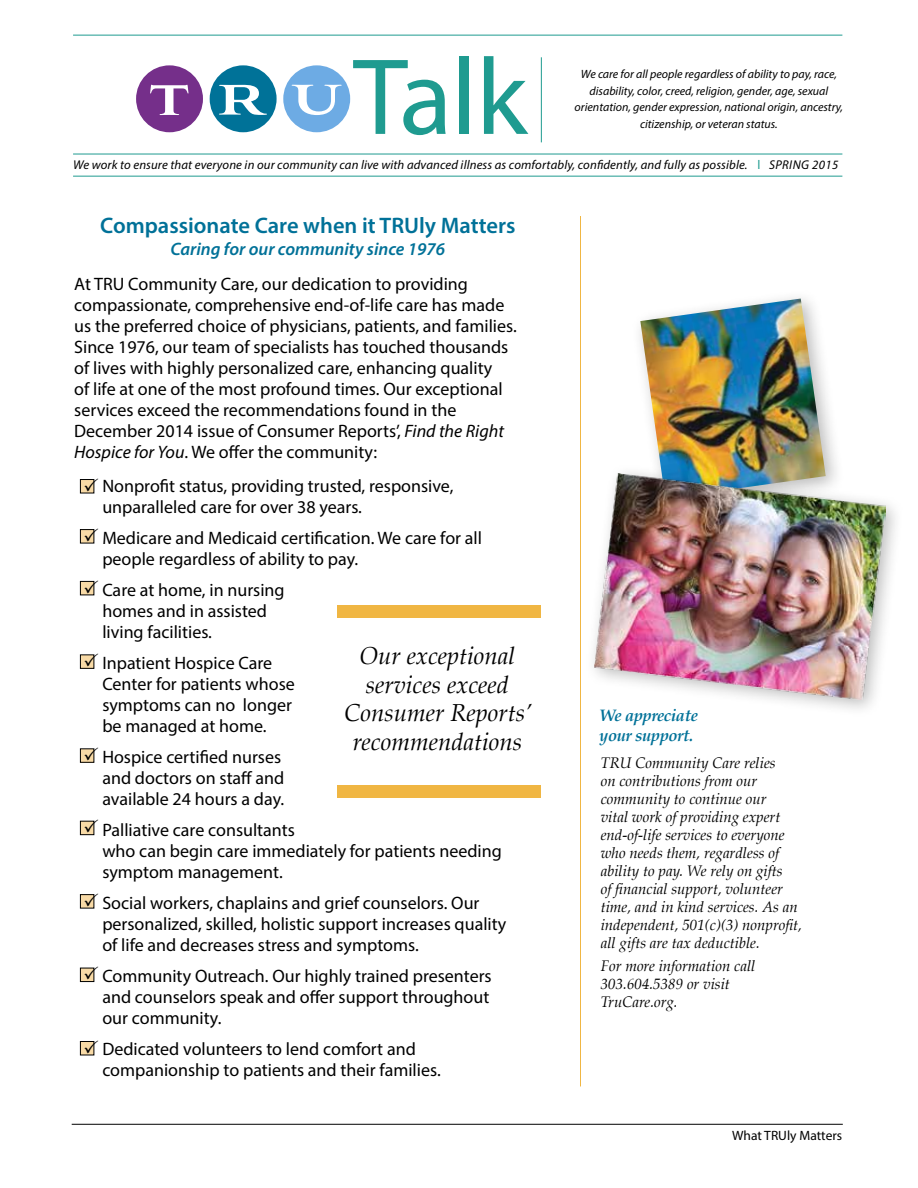
<style>
.page{position:relative;width:918px;height:1188px;background:#fff}
.page>*{position:absolute;margin:0;border:0;box-sizing:border-box;transform-origin:0 0}
.t1{font:109.5px "Myriad Pro";color:#1f9b90}
.t2{font:italic 24px/28.5px "Palatino";color:#000;text-align:center}
.t3{font:600 22.5px "Myriad Pro";color:#007198}
.t4{font:18px/21px "Myriad Pro";color:#000}
.t5{font:italic 600 18px "Myriad Pro";color:#007198}
.t6{font:italic 700 16.5px/19.5px "Palatino";letter-spacing:-.025em;color:#007198}
.t7{font:italic 15px/18px "Palatino";color:#000}
.t8{font:13.5px "Myriad Pro";color:#000}
.t9{font:italic 12.75px "Myriad Pro";letter-spacing:.01em;color:#000}
.t10{font:italic 12px/16.5px "Myriad Pro";color:#000;text-align:center}
.s1{font-style:normal;color:#1f9b90}
.s2{font-style:italic}
</style>
<div class="page">
<hr style="left:72px;top:1124px;width:771px;height:1px;background:#000">
<hr style="left:580px;top:216px;width:1px;height:870px;background:#f0b643">
<div style="left:338px;top:605px;width:203px;height:13px;background:#f0b643"></div>
<div style="left:338px;top:785px;width:203px;height:13px;background:#f0b643"></div>
<div style="left:80px;top:480px;width:14px;height:13px;background:#f8daa6"></div>
<div style="left:80px;top:479px;width:14px;height:14px;border:1px solid #000"></div>
<div style="left:80px;top:530px;width:14px;height:13px;background:#f8daa6"></div>
<div style="left:80px;top:529px;width:14px;height:14px;border:1px solid #000"></div>
<div style="left:80px;top:581px;width:14px;height:14px;background:#f8daa6"></div>
<div style="left:80px;top:581px;width:14px;height:14px;border:1px solid #000"></div>
<div style="left:80px;top:655px;width:14px;height:13px;background:#f8daa6"></div>
<div style="left:80px;top:655px;width:14px;height:14px;border:1px solid #000"></div>
<div style="left:80px;top:749px;width:14px;height:13px;background:#f8daa6"></div>
<div style="left:80px;top:749px;width:14px;height:14px;border:1px solid #000"></div>
<div style="left:80px;top:821px;width:14px;height:14px;background:#f8daa6"></div>
<div style="left:80px;top:821px;width:14px;height:14px;border:1px solid #000"></div>
<div style="left:80px;top:895px;width:14px;height:13px;background:#f8daa6"></div>
<div style="left:80px;top:894px;width:14px;height:14px;border:1px solid #000"></div>
<div style="left:80px;top:968px;width:14px;height:14px;background:#f8daa6"></div>
<div style="left:80px;top:968px;width:14px;height:14px;border:1px solid #000"></div>
<div style="left:80px;top:1041px;width:14px;height:14px;background:#f8daa6"></div>
<div style="left:80px;top:1041px;width:14px;height:14px;border:1px solid #000"></div>
<hr style="left:73px;top:154px;width:769px;height:1px;background:#1f9b90">
<hr style="left:73px;top:176px;width:769px;height:1px;background:#1f9b90">
<hr style="left:73px;top:35px;width:769px;height:1px;background:#1f9b90">
<hr style="left:541px;top:57px;width:1px;height:85px;background:#1f9b90">
<div style="left:283px;top:65px;width:67px;height:67px;background:#6dabe4;border-radius:50%"></div>
<div style="left:210px;top:65px;width:67px;height:67px;background:#007298;border-radius:50%"></div>
<div style="left:136px;top:65px;width:67px;height:67px;background:#752f8a;border-radius:50%"></div>
<svg style="left:150px;top:85px;width:39px;height:30px"></svg>
<svg style="left:219px;top:85px;width:48px;height:30px"></svg>
<svg style="left:292px;top:85px;width:50px;height:30px"></svg>
<img style="left:640px;top:299px;width:186px;height:164px">
<div style="left:585px;top:463px;width:319px;height:255px;background:#000;opacity:.27"></div>
<img style="left:594px;top:473px;width:292px;height:226px">
<svg style="left:85px;top:479px;width:10px;height:12px"></svg>
<svg style="left:85px;top:529px;width:10px;height:12px"></svg>
<svg style="left:85px;top:580px;width:10px;height:13px"></svg>
<svg style="left:85px;top:654px;width:10px;height:12px"></svg>
<svg style="left:85px;top:748px;width:10px;height:12px"></svg>
<svg style="left:85px;top:820px;width:10px;height:13px"></svg>
<svg style="left:85px;top:894px;width:10px;height:12px"></svg>
<svg style="left:85px;top:967px;width:10px;height:13px"></svg>
<svg style="left:85px;top:1041px;width:10px;height:12px"></svg>
<h1 class="t1" style="left:353px;top:30px;width:176px">Talk</h1>
<p class="t10" style="left:575px;top:66px;width:270px">We care for all people regardless of ability to pay, race, disability, color, creed, religion, gender, age, sexual orientation, gender expression, national origin, ancestry, citizenship, or veteran status.</p>
<p class="t9" style="left:73px;top:157px;width:767px">We work to ensure that everyone in our community can live with advanced illness as comfortably, confidently, and fully as possible. <span class="s1">l</span> SPRING 2015</p>
<p class="t3" style="left:100px;top:211px;width:417px">Compassionate Care when it TRUly Matters</p>
<p class="t5" style="left:170px;top:238px;width:276px">Caring for our community since 1976</p>
<p class="t4" style="left:74px;top:273px;width:444px">At TRU Community Care, our dedication to providing compassionate, comprehensive end-of-life care has made us the preferred choice of physicians, patients, and families.<br>Since 1976, our team of specialists has touched thousands of lives with highly personalized care, enhancing quality<br>of life at one of the most profound times. Our exceptional services exceed the recommendations found in the December 2014 issue of Consumer Reports’, <span class="s2">Find the Right Hospice for You</span>. We offer the community:</p>
<p class="t4" style="left:102px;top:475px;width:353px">Nonprofit status, providing trusted, responsive, unparalleled care for over 38 years.</p>
<p class="t4" style="left:102px;top:527px;width:381px">Medicare and Medicaid certification. We care for all people regardless of ability to pay.</p>
<p class="t4" style="left:102px;top:579px;width:184px">Care at home, in nursing homes and in assisted living facilities.</p>
<p class="t4" style="left:102px;top:652px;width:194px">Inpatient Hospice Care<br>Center for patients whose symptoms can no longer be managed at home.</p>
<p class="t4" style="left:102px;top:746px;width:184px">Hospice certified nurses and doctors on staff and available 24 hours a day.</p>
<p class="t4" style="left:102px;top:819px;width:401px">Palliative care consultants<br>who can begin care immediately for patients needing symptom management.</p>
<p class="t4" style="left:102px;top:892px;width:406px">Social workers, chaplains and grief counselors. Our personalized, skilled, holistic support increases quality of life and decreases stress and symptoms.</p>
<p class="t4" style="left:102px;top:965px;width:391px">Community Outreach. Our highly trained presenters and counselors speak and offer support throughout our community.</p>
<p class="t4" style="left:102px;top:1038px;width:340px">Dedicated volunteers to lend comfort and companionship to patients and their families.</p>
<h2 class="t2" style="left:344px;top:641px;width:189px">Our exceptional services exceed<br>Consumer Reports’ recommendations</h2>
<p class="t6" style="left:599px;top:706px;width:100px">We appreciate your support.</p>
<p class="t7" style="left:601px;top:754px;width:203px">TRU Community Care relies<br>on contributions from our community to continue our<br>vital work of providing expert end-of-life services to everyone who needs them, regardless of ability to pay. We rely on gifts<br>of financial support, volunteer time, and in kind services. As an independent, 501(c)(3) nonprofit, all gifts are tax deductible.</p>
<p class="t7" style="left:601px;top:956px;width:156px">For more information call<br>303.604.5389 or visit<br>TruCare.org.</p>
<p class="t8" style="left:732px;top:1127px;width:111px">What TRUly Matters</p>
</div>
